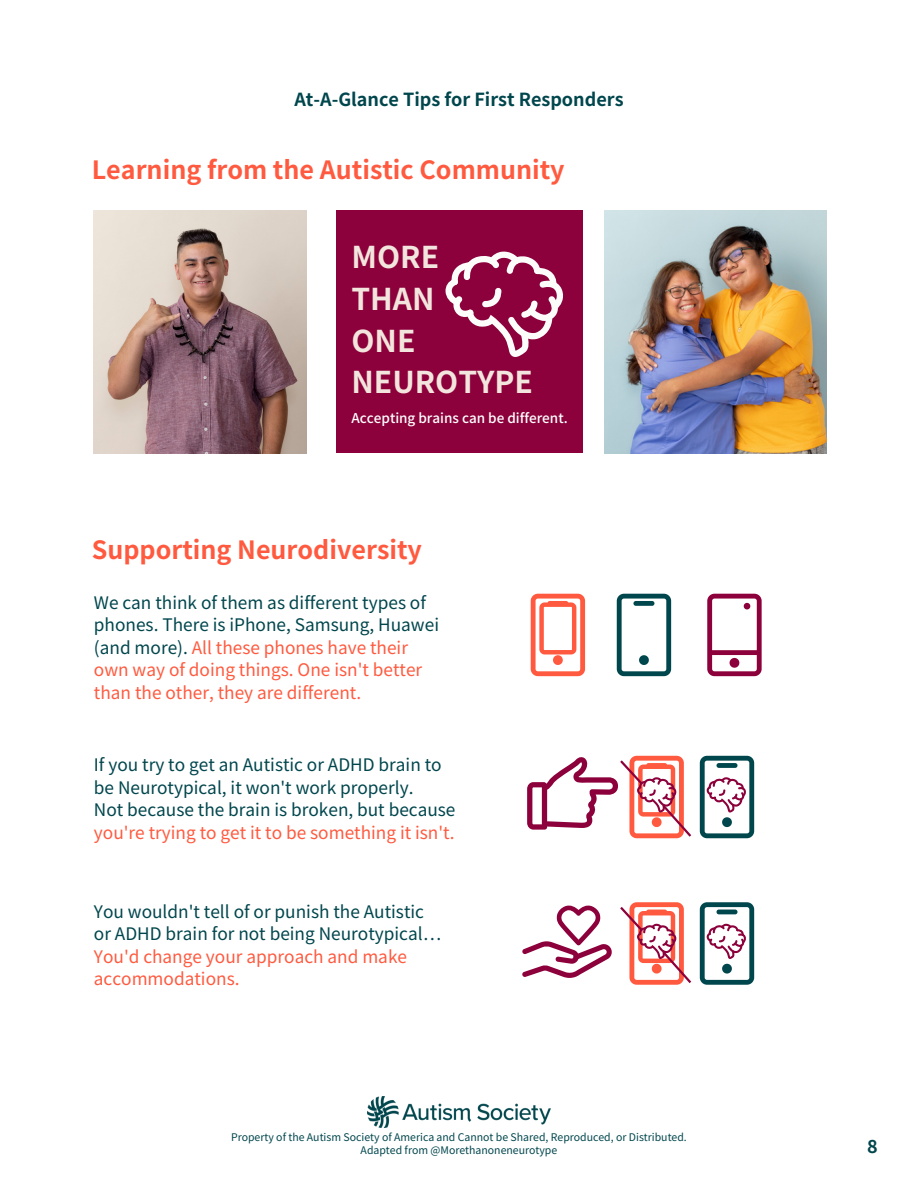
<style>
.page{position:relative;width:918px;height:1188px;background:#fff}
.page>*{position:absolute;margin:0;border:0;box-sizing:border-box;transform-origin:0 0}
.t1{font:700 30px "Noto Sans JP";color:#f2e5dd}
.t2{font:700 25.05px "Noto Sans JP";color:#ff5a3f}
.t3{font:700 18px "Noto Sans JP";color:#00464d}
.t4{font:17.25px/22.5px "Noto Sans JP";color:#00464d}
.t5{font:17.25px/22.5px "Noto Sans JP";color:#ff5a3f}
.t6{font:500 13.5px "Noto Sans JP";color:#fff}
.t7{font:10.5px "Noto Sans JP";color:#00464d}
.s1{color:#00464d}
.s2{color:#ff5a3f}
</style>
<div class="page">
<img style="left:94px;top:210px;width:213px;height:243px">
<svg style="left:531px;top:594px;width:54px;height:82px"></svg>
<svg style="left:617px;top:594px;width:54px;height:82px"></svg>
<svg style="left:707px;top:594px;width:55px;height:82px"></svg>
<svg style="left:700px;top:756px;width:54px;height:82px"></svg>
<svg style="left:527px;top:756px;width:165px;height:83px"></svg>
<svg style="left:522px;top:905px;width:90px;height:73px"></svg>
<svg style="left:700px;top:902px;width:54px;height:83px"></svg>
<svg style="left:620px;top:902px;width:72px;height:83px"></svg>
<img style="left:605px;top:210px;width:221px;height:243px">
<div style="left:336px;top:210px;width:246px;height:243px;background:#8c003b"></div>
<svg style="left:445px;top:252px;width:118px;height:105px"></svg>
<img style="left:367px;top:1096px;width:184px;height:32px">
<p class="t3" style="left:294px;top:86px;width:331px">At-A-Glance Tips for First Responders</p>
<p class="t2" style="left:92px;top:150px;width:474px">Learning from the Autistic Community</p>
<p class="t1" style="left:352px;top:233px;width:89px">MORE</p>
<p class="t1" style="left:352px;top:275px;width:85px">THAN</p>
<p class="t1" style="left:352px;top:317px;width:65px">ONE</p>
<p class="t1" style="left:352px;top:358px;width:183px">NEUROTYPE</p>
<p class="t6" style="left:352px;top:407px;width:218px">Accepting brains can be different.</p>
<p class="t2" style="left:92px;top:530px;width:332px">Supporting Neurodiversity</p>
<p class="t5" style="left:94px;top:590px;width:347px"><span class="s1">We can think of them as different types of phones. There is iPhone, Samsung, Huawei (and more).</span> All these phones have their own way of doing things. One isn't better than the other, they are different.</p>
<p class="t4" style="left:94px;top:752px;width:363px">If you try to get an Autistic or ADHD brain to be Neurotypical, it won't work properly.<br>Not because the brain is broken, but because <span class="s2">you're trying to get it to be something it isn't.</span></p>
<p class="t4" style="left:94px;top:899px;width:345px">You wouldn't tell of or punish the Autistic or ADHD brain for not being Neurotypical…</p>
<p class="t5" style="left:94px;top:944px;width:315px">You'd change your approach and make accommodations.</p>
<p class="t7" style="left:231px;top:1129px;width:457px">Property of the Autism Society of America and Cannot be Shared, Reproduced, or Distributed.</p>
<p class="t7" style="left:361px;top:1142px;width:198px">Adapted from @Morethanoneneurotype</p>
<p class="t3" style="left:867px;top:1133px;width:10px">8</p>
</div>
